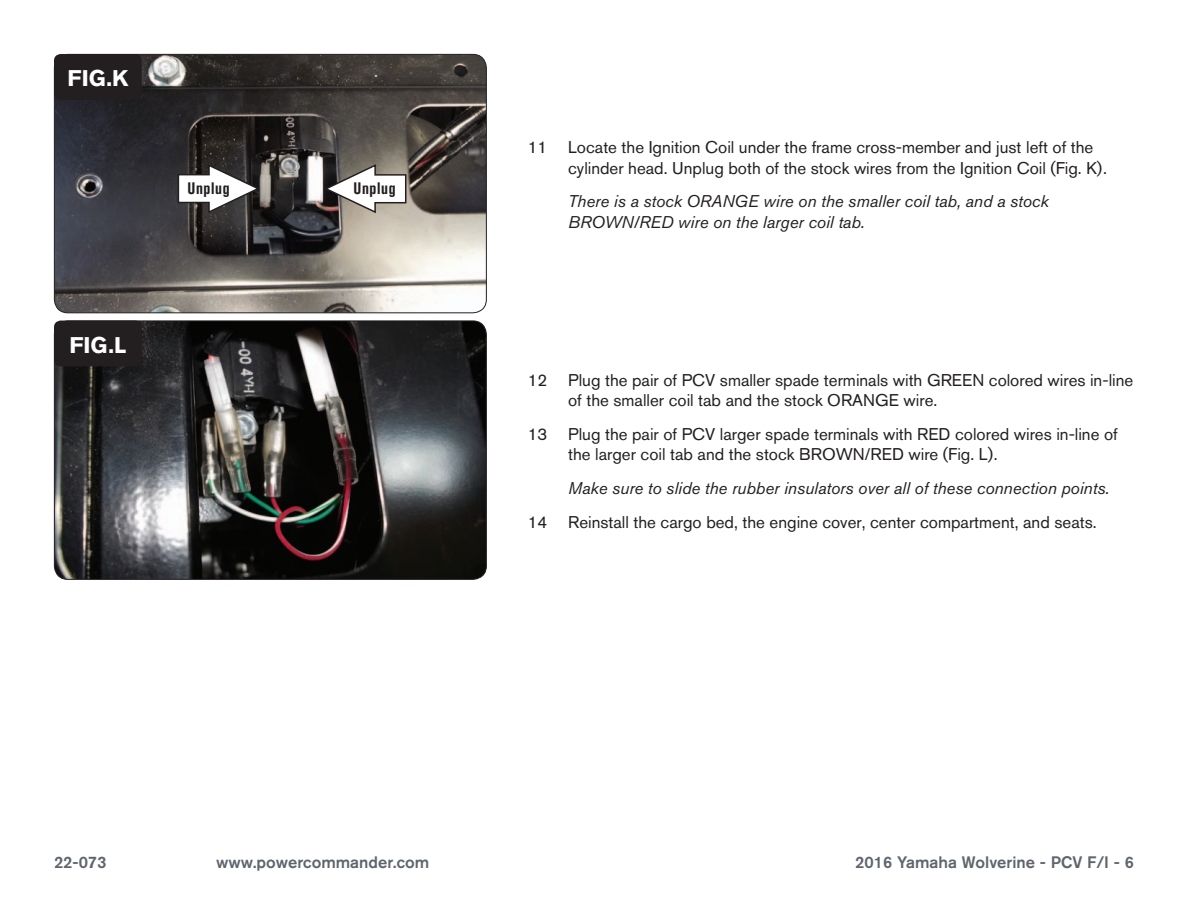
<style>
.page{position:relative;width:1188px;height:918px;background:#fff}
.page>*{position:absolute;margin:0;border:0;box-sizing:border-box;transform-origin:0 0}
.t1{font:700 22.5px "Akzidenz Grotesk BQ";color:#fff}
.Bodycopy{font:16.8px/20.2px "Akzidenz Grotesk BQ";color:#231f20}
.Bodycopy-2{font:italic 16.8px/20.2px "Akzidenz Grotesk BQ";color:#231f20}
.t2{font:500 16.5px "Akzidenz Grotesk BQ";color:#5e656c}
.Callouts{font:700 condensed 16.5px "Akzidenz Grotesk BQ";letter-spacing:.04em;color:#231f20}
</style>
<div class="page">
<img style="left:54px;top:54px;width:432px;height:259px">
<div style="left:54px;top:54px;width:433px;height:259px;border:1px solid #231f20;border-radius:14px"></div>
<div style="left:54px;top:54px;width:88px;height:46px;background:#231f20;border-radius:7px"></div>
<img style="left:54px;top:321px;width:432px;height:258px">
<div style="left:54px;top:321px;width:433px;height:259px;border:1px solid #231f20;border-radius:14px"></div>
<div style="left:54px;top:321px;width:88px;height:45px;background:#231f20;border-radius:7px"></div>
<svg style="left:177px;top:163px;width:85px;height:51px"></svg>
<svg style="left:323px;top:163px;width:84px;height:51px"></svg>
<p class="t1" style="left:68px;top:65px;width:62px">FIG.K</p>
<p class="t1" style="left:70px;top:332px;width:58px">FIG.L</p>
<p class="Callouts" style="left:187px;top:179px;width:44px">Unplug</p>
<p class="Callouts" style="left:354px;top:179px;width:44px">Unplug</p>
<p class="Bodycopy" style="left:568px;top:137px;width:540px;text-indent:-40px">11 Locate the Ignition Coil under the frame cross-member and just left of the cylinder head. Unplug both of the stock wires from the Ignition Coil (Fig. K).</p>
<p class="Bodycopy-2" style="left:568px;top:191px;width:482px">There is a stock ORANGE wire on the smaller coil tab, and a stock<br>BROWN/RED wire on the larger coil tab.</p>
<p class="Bodycopy" style="left:568px;top:370px;width:567px;text-indent:-40px">12 Plug the pair of PCV smaller spade terminals with GREEN colored wires in-line of the smaller coil tab and the stock ORANGE wire.</p>
<p class="Bodycopy" style="left:568px;top:424px;width:551px;text-indent:-40px">13 Plug the pair of PCV larger spade terminals with RED colored wires in-line of the larger coil tab and the stock BROWN/RED wire (Fig. L).</p>
<p class="Bodycopy-2" style="left:568px;top:478px;width:543px">Make sure to slide the rubber insulators over all of these connection points.</p>
<p class="Bodycopy" style="left:528px;top:512px;width:570px">14 Reinstall the cargo bed, the engine cover, center compartment, and seats.</p>
<p class="t2" style="left:54px;top:852px;width:54px">22-073</p>
<p class="t2" style="left:216px;top:852px;width:215px">www.powercommander.com</p>
<p class="t2" style="left:855px;top:852px;width:280px">2016 Yamaha Wolverine - PCV F/I - 6</p>
</div>
